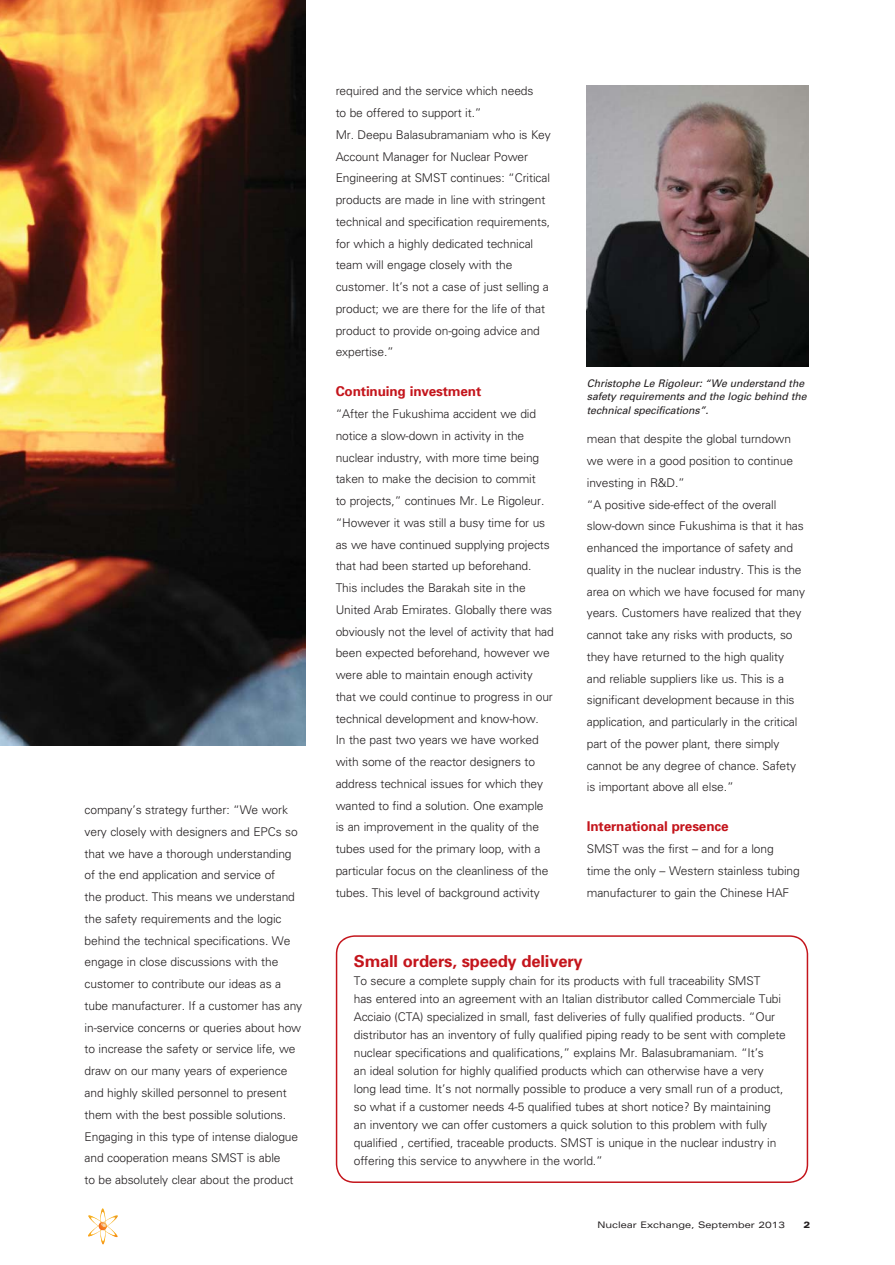
<style>
.page{position:relative;width:895px;height:1265px;background:#fff}
.page>*{position:absolute;margin:0;border:0;box-sizing:border-box;transform-origin:0 0}
.t1{font:700 16.5px "Univers";letter-spacing:-.01em;color:#c4151c}
.t2{font:700 13.5px "Univers";letter-spacing:-.01em;color:#c4151c}
.t3{font:300 12px/21.8px "Univers";letter-spacing:-.01em;color:#231f20}
.t4{font:italic 10.5px/13.5px "Univers";letter-spacing:-.01em;color:#231f20}
.t5{font:expanded 9px "Univers";color:#231f20}
.t6{font:900 expanded 9px "Univers";color:#231f20}
</style>
<div class="page">
<svg style="left:88px;top:1208px;width:30px;height:36px"></svg>
<img style="left:0;top:0;width:306px;height:745px">
<svg style="left:335px;top:935px;width:472px;height:247px"></svg>
<img style="left:586px;top:86px;width:221px;height:280px">
<p class="t3" style="left:85px;top:800px;width:219px">company’s strategy further: “We work very closely with designers and EPCs so that we have a thorough understanding of the end application and service of<br>the product. This means we understand the safety requirements and the logic behind the technical specifications. We engage in close discussions with the customer to contribute our ideas as a tube manufacturer. If a customer has any in-service concerns or queries about how to increase the safety or service life, we draw on our many years of experience and highly skilled personnel to present them with the best possible solutions.<br>Engaging in this type of intense dialogue and cooperation means SMST is able<br>to be absolutely clear about the product</p>
<p class="t3" style="left:335px;top:81px;width:216px">required and the service which needs<br>to be offered to support it.”<br>Mr. Deepu Balasubramaniam who is Key Account Manager for Nuclear Power Engineering at SMST continues: “Critical products are made in line with stringent technical and specification requirements, for which a highly dedicated technical team will engage closely with the customer. It’s not a case of just selling a product; we are there for the life of that product to provide on-going advice and expertise.”</p>
<p class="t2" style="left:335px;top:386px;width:147px">Continuing investment</p>
<p class="t3" style="left:335px;top:404px;width:219px">“After the Fukushima accident we did notice a slow-down in activity in the nuclear industry, with more time being taken to make the decision to commit<br>to projects,” continues Mr. Le Rigoleur. “However it was still a busy time for us as we have continued supplying projects that had been started up beforehand.<br>This includes the Barakah site in the United Arab Emirates. Globally there was obviously not the level of activity that had been expected beforehand, however we were able to maintain enough activity that we could continue to progress in our technical development and know-how.<br>In the past two years we have worked with some of the reactor designers to address technical issues for which they wanted to find a solution. One example is an improvement in the quality of the tubes used for the primary loop, with a particular focus on the cleanliness of the tubes. This level of background activity</p>
<p class="t4" style="left:586px;top:377px;width:221px">Christophe Le Rigoleur: “We understand the safety requirements and the logic behind the technical specifications”.</p>
<p class="t3" style="left:586px;top:429px;width:219px">mean that despite the global turndown we were in a good position to continue investing in R&amp;D.”<br>“A positive side-effect of the overall slow-down since Fukushima is that it has enhanced the importance of safety and quality in the nuclear industry. This is the area on which we have focused for many years. Customers have realized that they cannot take any risks with products, so they have returned to the high quality and reliable suppliers like us. This is a significant development because in this application, and particularly in the critical part of the power plant, there simply cannot be any degree of chance. Safety is important above all else.”</p>
<p class="t2" style="left:586px;top:821px;width:143px">International presence</p>
<p class="t3" style="left:586px;top:839px;width:214px">SMST was the first – and for a long time the only – Western stainless tubing manufacturer to gain the Chinese HAF</p>
<h1 class="t1" style="left:353px;top:954px;width:230px">Small orders, speedy delivery</h1>
<p class="t3" style="left:353px;top:972px;width:433px;line-height:18px">To secure a complete supply chain for its products with full traceability SMST<br>has entered into an agreement with an Italian distributor called Commerciale Tubi Acciaio (CTA) specialized in small, fast deliveries of fully qualified products. “Our distributor has an inventory of fully qualified piping ready to be sent with complete nuclear specifications and qualifications,” explains Mr. Balasubramaniam. “It’s<br>an ideal solution for highly qualified products which can otherwise have a very long lead time. It’s not normally possible to produce a very small run of a product, so what if a customer needs 4-5 qualified tubes at short notice? By maintaining an inventory we can offer customers a quick solution to this problem with fully qualified , certified, traceable products. SMST is unique in the nuclear industry in offering this service to anywhere in the world.”</p>
<p class="t5" style="left:597px;top:1221px;width:189px">Nuclear Exchange, September 2013</p>
<p class="t6" style="left:803px;top:1221px;width:8px">2</p>
</div>
